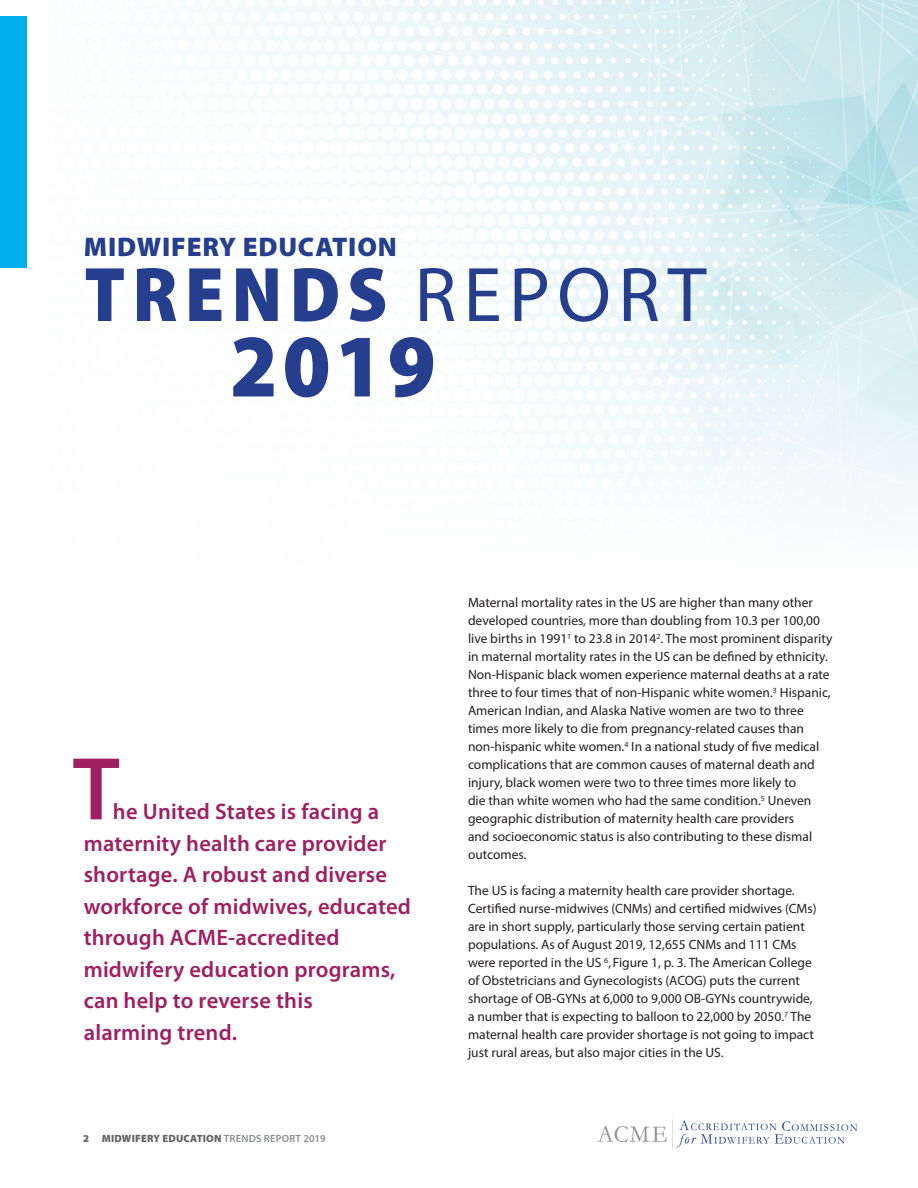
<style>
.page{position:relative;width:918px;height:1188px;background:#fff}
.page>*{position:absolute;margin:0;border:0;box-sizing:border-box;transform-origin:0 0}
.t1{font:900 semi-condensed 90px "Myriad Pro";color:#253f8e}
.t2{font:600 90px "Myriad Pro";color:#9e1f62}
.t3{font:900 semi-condensed 78px "Myriad Pro";letter-spacing:.09em;color:#253f8e}
.t4{font:900 27px "Myriad Pro";letter-spacing:.03em;color:#253f8e}
.t5{font:600 22.5px/31.5px "Myriad Pro";letter-spacing:.01em;color:#9e1f62}
.t6{font:13.5px/18px "Myriad Pro";color:#231f20}
.t7{font:900 10.5px "Myriad Pro";letter-spacing:.02em;color:#636366}
.s1{font-weight:400;font-stretch:normal}
.s2{font-weight:600;color:#8a8c8f}
</style>
<div class="page">
<div style="left:0;top:16px;width:27px;height:252px;background:#00aeef"></div>
<img style="left:597px;top:1119px;width:261px;height:30px">
<img style="left:219px;top:0;width:699px;height:528px">
<p class="t4" style="left:84px;top:229px;width:314px">MIDWIFERY EDUCATION</p>
<p class="t3" style="left:84px;top:251px;width:623px">TRENDS <span class="s1">REPORT</span></p>
<p class="t1" style="left:230px;top:315px;width:207px">2019</p>
<p class="t2" style="left:73px;top:732px;width:49px">T</p>
<p class="t5" style="left:84px;top:795px;width:329px;text-indent:29px">he United States is facing a maternity health care provider shortage. A robust and diverse workforce of midwives, educated through ACME-accredited midwifery education programs, can help to reverse this<br>alarming trend.</p>
<p class="t7" style="left:83px;top:1131px;width:244px">2 MIDWIFERY EDUCATION <span class="s2">TRENDS REPORT 2019</span></p>
<p class="t6" style="left:468px;top:593px;width:366px">Maternal mortality rates in the US are higher than many other developed countries, more than doubling from 10.3 per 100,00 live births in 1991<sup>1</sup> to 23.8 in 2014<sup>2</sup>. The most prominent disparity in maternal mortality rates in the US can be defined by ethnicity.<br>Non-Hispanic black women experience maternal deaths at a rate three to four times that of non-Hispanic white women.<sup>3</sup> Hispanic, American Indian, and Alaska Native women are two to three times more likely to die from pregnancy-related causes than non-hispanic white women.<sup>4</sup> In a national study of five medical complications that are common causes of maternal death and injury, black women were two to three times more likely to<br>die than white women who had the same condition.<sup>5</sup> Uneven geographic distribution of maternity health care providers<br>and socioeconomic status is also contributing to these dismal outcomes.</p>
<p class="t6" style="left:468px;top:881px;width:350px">The US is facing a maternity health care provider shortage.<br>Certified nurse-midwives (CNMs) and certified midwives (CMs) are in short supply, particularly those serving certain patient populations. As of August 2019, 12,655 CNMs and 111 CMs were reported in the US <sup>6</sup>, Figure 1, p. 3. The American College of Obstetricians and Gynecologists (ACOG) puts the current shortage of OB-GYNs at 6,000 to 9,000 OB-GYNs countrywide, a number that is expecting to balloon to 22,000 by 2050.<sup>7</sup> The maternal health care provider shortage is not going to impact just rural areas, but also major cities in the US.</p>
</div>
